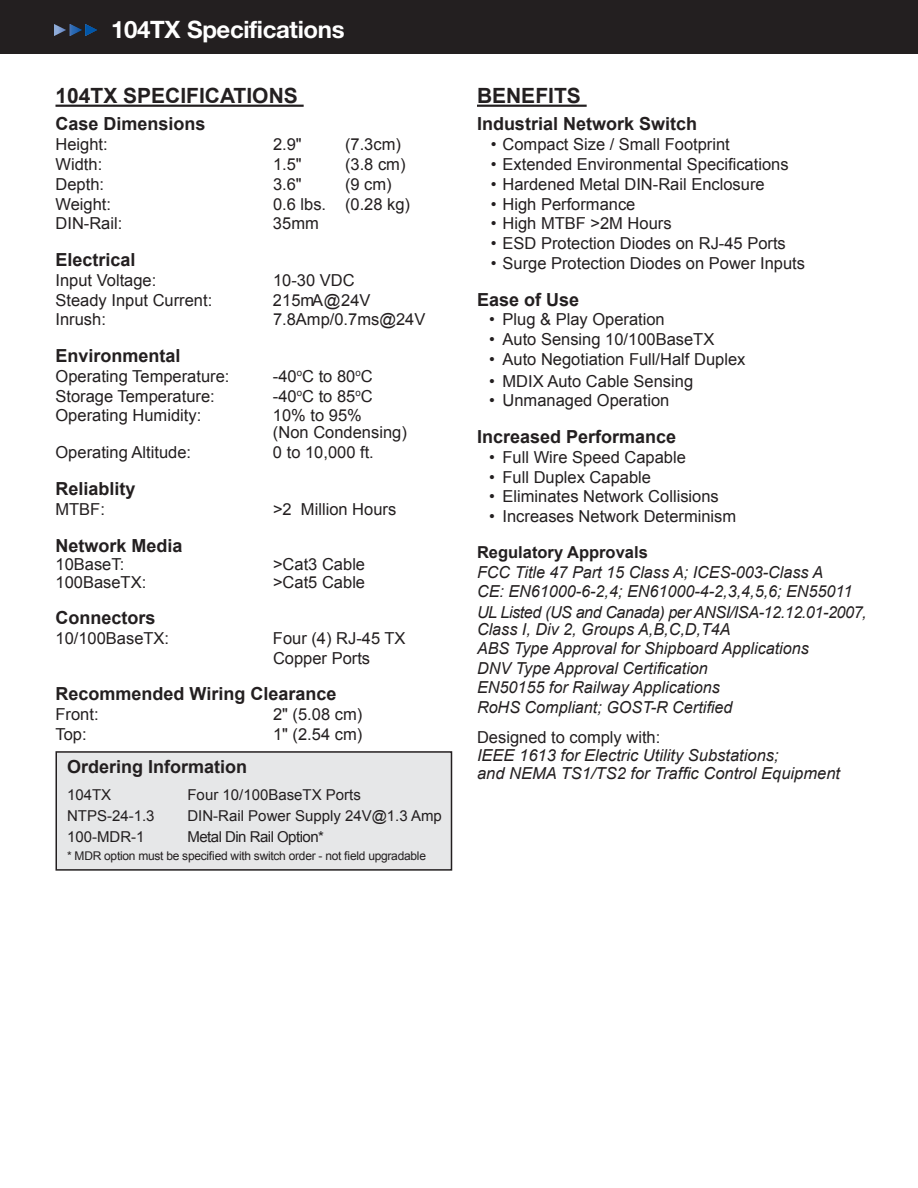
<style>
.page{position:relative;width:918px;height:1188px;background:#fff}
.page>*{position:absolute;margin:0;border:0;box-sizing:border-box;transform-origin:0 0}
.Page_1_-_Header_Blac{font:700 24px "Helvetica Neue LT Std";letter-spacing:-.015em;color:#fff}
.t1{font:700 21px "Arial";color:#231f20}
.t2{font:700 18px "Arial";color:#231f20}
.t3{font:16.5px/36px "Arial";color:#231f20}
.t4{font:italic 16.5px/19.5px "Arial";color:#231f20}
.t5{font:italic 16.5px/16.5px "Arial";letter-spacing:-.025em;color:#231f20}
.t6{font:15px "Arial";color:#231f20}
.t7{font:15px "Arial";letter-spacing:-.035em;color:#231f20}
.t8{font:12px "Arial";letter-spacing:-.02em;color:#231f20}
.s1{font-weight:700}
.s2{font-style:normal}
</style>
<div class="page">
<div style="left:0;top:0;width:918px;height:54px;background:#231f20"></div>
<svg style="left:54px;top:24px;width:43px;height:12px"></svg>
<hr style="left:477px;top:105px;width:110px;height:2px;background:#231f20">
<hr style="left:56px;top:105px;width:248px;height:2px;background:#231f20">
<div style="left:56px;top:752px;width:396px;height:118px;background:#e6e7e8"></div>
<div style="left:56px;top:751px;width:396px;height:120px;border:2px solid #231f20"></div>
<p class="Page_1_-_Header_Blac" style="left:111px;top:15px;width:235px">104TX Specifications</p>
<p class="t1" style="left:56px;top:82px;width:244px">104TX SPECIFICATIONS</p>
<p class="t2" style="left:56px;top:112px;width:152px">Case Dimensions</p>
<p class="t3" style="left:56px;top:127px;width:54px">Height:</p>
<p class="t3" style="left:273px;top:127px;width:30px">2.9"</p>
<p class="t3" style="left:345px;top:127px;width:57px">(7.3cm)</p>
<p class="t3" style="left:56px;top:146px;width:48px">Width:</p>
<p class="t3" style="left:273px;top:146px;width:30px">1.5"</p>
<p class="t3" style="left:345px;top:146px;width:62px">(3.8 cm)</p>
<p class="t3" style="left:56px;top:166px;width:50px">Depth:</p>
<p class="t3" style="left:273px;top:166px;width:30px">3.6"</p>
<p class="t3" style="left:345px;top:166px;width:48px">(9 cm)</p>
<p class="t3" style="left:56px;top:186px;width:57px">Weight:</p>
<p class="t3" style="left:273px;top:186px;width:139px">0.6 lbs. (0.28 kg)</p>
<p class="t3" style="left:56px;top:206px;width:68px">DIN-Rail:</p>
<p class="t3" style="left:273px;top:206px;width:47px">35mm</p>
<p class="t2" style="left:56px;top:248px;width:82px">Electrical</p>
<p class="t3" style="left:56px;top:262px;width:102px">Input Voltage:</p>
<p class="t3" style="left:273px;top:262px;width:83px">10-30 VDC</p>
<p class="t3" style="left:56px;top:282px;width:158px">Steady Input Current:</p>
<p class="t3" style="left:273px;top:282px;width:99px">215mA@24V</p>
<p class="t3" style="left:56px;top:302px;width:52px">Inrush:</p>
<p class="t3" style="left:273px;top:302px;width:154px">7.8Amp/0.7ms@24V</p>
<p class="t2" style="left:56px;top:344px;width:127px">Environmental</p>
<p class="t3" style="left:56px;top:358px;width:175px">Operating Temperature:</p>
<p class="t3" style="left:273px;top:358px;width:101px">-40<sup>o</sup>C to 80<sup>o</sup>C</p>
<p class="t3" style="left:55px;top:378px;width:161px">Storage Temperature:</p>
<p class="t3" style="left:273px;top:378px;width:101px">-40<sup>o</sup>C to 85<sup>o</sup>C</p>
<p class="t3" style="left:55px;top:398px;width:147px">Operating Humidity:</p>
<p class="t3" style="left:273px;top:408px;width:135px;line-height:16.5px">10% to 95%<br>(Non Condensing)</p>
<p class="t3" style="left:55px;top:434px;width:137px">Operating Altitude:</p>
<p class="t3" style="left:273px;top:434px;width:102px">0 to 10,000 ft.</p>
<p class="t2" style="left:56px;top:477px;width:82px">Reliablity</p>
<p class="t3" style="left:56px;top:491px;width:51px">MTBF:</p>
<p class="t3" style="left:273px;top:491px;width:125px">&gt;2 Million Hours</p>
<p class="t2" style="left:56px;top:533px;width:129px">Network Media</p>
<p class="t3" style="left:56px;top:546px;width:70px">10BaseT:</p>
<p class="t3" style="left:273px;top:546px;width:94px">&gt;Cat3 Cable</p>
<p class="t3" style="left:56px;top:564px;width:92px">100BaseTX:</p>
<p class="t3" style="left:273px;top:564px;width:94px">&gt;Cat5 Cable</p>
<p class="t2" style="left:56px;top:606px;width:102px">Connectors</p>
<p class="t3" style="left:56px;top:620px;width:115px">10/100BaseTX:</p>
<p class="t3" style="left:273px;top:629px;width:134px;line-height:19.8px">Four (4) RJ-45 TX<br>Copper Ports</p>
<p class="t2" style="left:56px;top:682px;width:282px">Recommended Wiring Clearance</p>
<p class="t3" style="left:56px;top:697px;width:45px">Front:</p>
<p class="t3" style="left:273px;top:697px;width:91px">2" (5.08 cm)</p>
<p class="t3" style="left:56px;top:716px;width:33px">Top:</p>
<p class="t3" style="left:273px;top:716px;width:91px">1" (2.54 cm)</p>
<p class="t2" style="left:67px;top:754px;width:182px">Ordering Information</p>
<p class="t6" style="left:67px;top:784px;width:46px">104TX</p>
<p class="t6" style="left:188px;top:784px;width:175px">Four 10/100BaseTX Ports</p>
<p class="t6" style="left:67px;top:805px;width:89px">NTPS-24-1.3</p>
<p class="t6" style="left:188px;top:805px;width:256px">DIN-Rail Power Supply 24V@1.3 Amp</p>
<p class="t6" style="left:67px;top:826px;width:79px">100-MDR-1</p>
<p class="t7" style="left:188px;top:826px;width:138px">Metal Din Rail Option*</p>
<p class="t8" style="left:67px;top:847px;width:360px">* MDR option must be specified with switch order - not field upgradable</p>
<p class="t1" style="left:477px;top:82px;width:105px">BENEFITS</p>
<p class="t2" style="left:477px;top:112px;width:222px">Industrial Network Switch</p>
<p class="t3" style="left:491px;top:127px;width:241px">• Compact Size / Small Footprint</p>
<p class="t3" style="left:491px;top:146px;width:299px">• Extended Environmental Specifications</p>
<p class="t3" style="left:491px;top:166px;width:275px">• Hardened Metal DIN-Rail Enclosure</p>
<p class="t3" style="left:491px;top:186px;width:146px">• High Performance</p>
<p class="t3" style="left:491px;top:206px;width:182px">• High MTBF &gt;2M Hours</p>
<p class="t3" style="left:491px;top:226px;width:297px">• ESD Protection Diodes on RJ-45 Ports</p>
<p class="t3" style="left:491px;top:245px;width:316px">• Surge Protection Diodes on Power Inputs</p>
<p class="t2" style="left:477px;top:287px;width:104px">Ease of Use</p>
<p class="t3" style="left:489px;top:302px;width:177px">• Plug &amp; Play Operation</p>
<p class="t3" style="left:489px;top:322px;width:227px">• Auto Sensing 10/100BaseTX</p>
<p class="t3" style="left:489px;top:341px;width:258px">• Auto Negotiation Full/Half Duplex</p>
<p class="t3" style="left:489px;top:363px;width:206px">• MDIX Auto Cable Sensing</p>
<p class="t3" style="left:489px;top:383px;width:182px">• Unmanaged Operation</p>
<p class="t2" style="left:477px;top:425px;width:201px">Increased Performance</p>
<p class="t3" style="left:489px;top:439px;width:198px">• Full Wire Speed Capable</p>
<p class="t3" style="left:489px;top:459px;width:164px">• Full Duplex Capable</p>
<p class="t3" style="left:489px;top:479px;width:231px">• Eliminates Network Collisions</p>
<p class="t3" style="left:477px;top:499px;width:261px;text-indent:12px">• Increases Network Determinism<br><span class="s1">Regulatory Approvals</span></p>
<p class="t4" style="left:477px;top:562px;width:377px">FCC Title 47 Part 15 Class A; ICES-003-Class A<br>CE: EN61000-6-2,4; EN61000-4-2,3,4,5,6; EN55011</p>
<p class="t5" style="left:477px;top:604px;width:391px">UL Listed (US and Canada) per ANSI/ISA-12.12.01-2007,<br>Class I, Div 2, Groups A,B,C,D,T4A</p>
<p class="t4" style="left:477px;top:639px;width:333px">ABS Type Approval for Shipboard Applications DNV Type Approval Certification<br>EN50155 for Railway Applications<br>RoHS Compliant; GOST-R Certified</p>
<p class="t4" style="left:477px;top:728px;width:365px;line-height:18px"><span class="s2">Designed to comply with:<br></span>IEEE 1613 for Electric Utility Substations;<br>and NEMA TS1/TS2 for Traffic Control Equipment</p>
</div>
